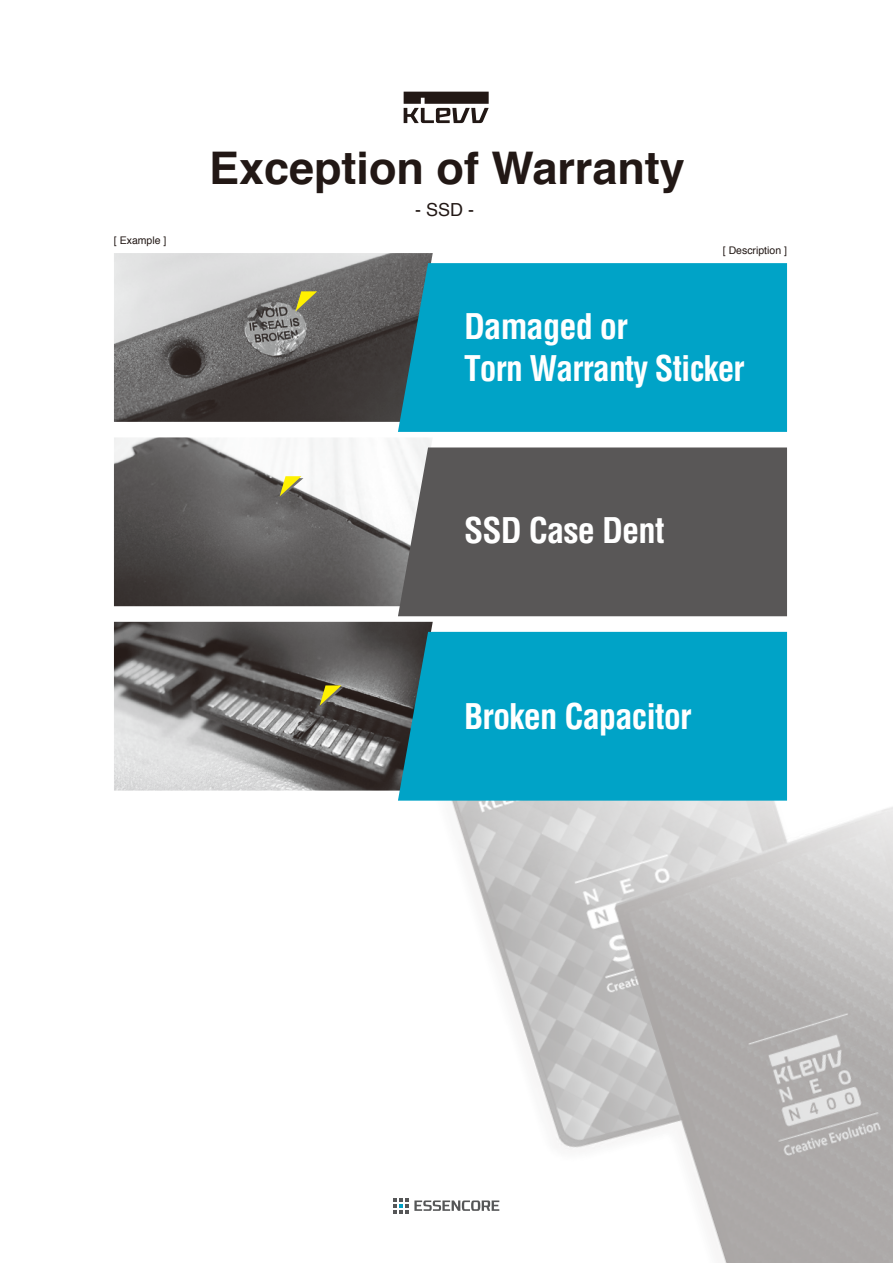
<style>
.page{position:relative;width:893px;height:1263px;background:#fff}
.page>*{position:absolute;margin:0;border:0;box-sizing:border-box;transform-origin:0 0}
.t1{font:700 45px "Helvetica";color:#221815}
.t2{font:700 condensed 34.5px/42px "Helvetica";letter-spacing:-.025em;color:#fff}
.t3{font:18px "Helvetica";color:#221815}
.t4{font:10.5px "Helvetica";color:#221815}
</style>
<div class="page">
<img style="left:261px;top:606px;width:632px;height:657px">
<img style="left:114px;top:253px;width:319px;height:169px">
<div style="left:398px;top:263px;width:389px;height:169px;background:#00a3c7"></div>
<img style="left:114px;top:437px;width:318px;height:169px">
<div style="left:398px;top:447px;width:389px;height:169px;background:#595757"></div>
<img style="left:114px;top:622px;width:319px;height:168px">
<div style="left:398px;top:632px;width:389px;height:169px;background:#00a3c7"></div>
<svg style="left:393px;top:1198px;width:106px;height:15px"></svg>
<svg style="left:404px;top:92px;width:85px;height:31px"></svg>
<svg style="left:320px;top:685px;width:23px;height:22px"></svg>
<svg style="left:280px;top:476px;width:23px;height:22px"></svg>
<svg style="left:295px;top:291px;width:24px;height:22px"></svg>
<p class="t4" style="left:114px;top:232px;width:54px">[ Example ]</p>
<h1 class="t1" style="left:209px;top:132px;width:477px">Exception of Warranty</h1>
<p class="t3" style="left:415px;top:196px;width:61px">- SSD -</p>
<p class="t4" style="left:723px;top:243px;width:66px">[ Description ]</p>
<p class="t2" style="left:464px;top:305px;width:282px">Damaged or<br>Torn Warranty Sticker</p>
<p class="t2" style="left:464px;top:509px;width:202px">SSD Case Dent</p>
<p class="t2" style="left:464px;top:695px;width:229px">Broken Capacitor</p>
</div>
